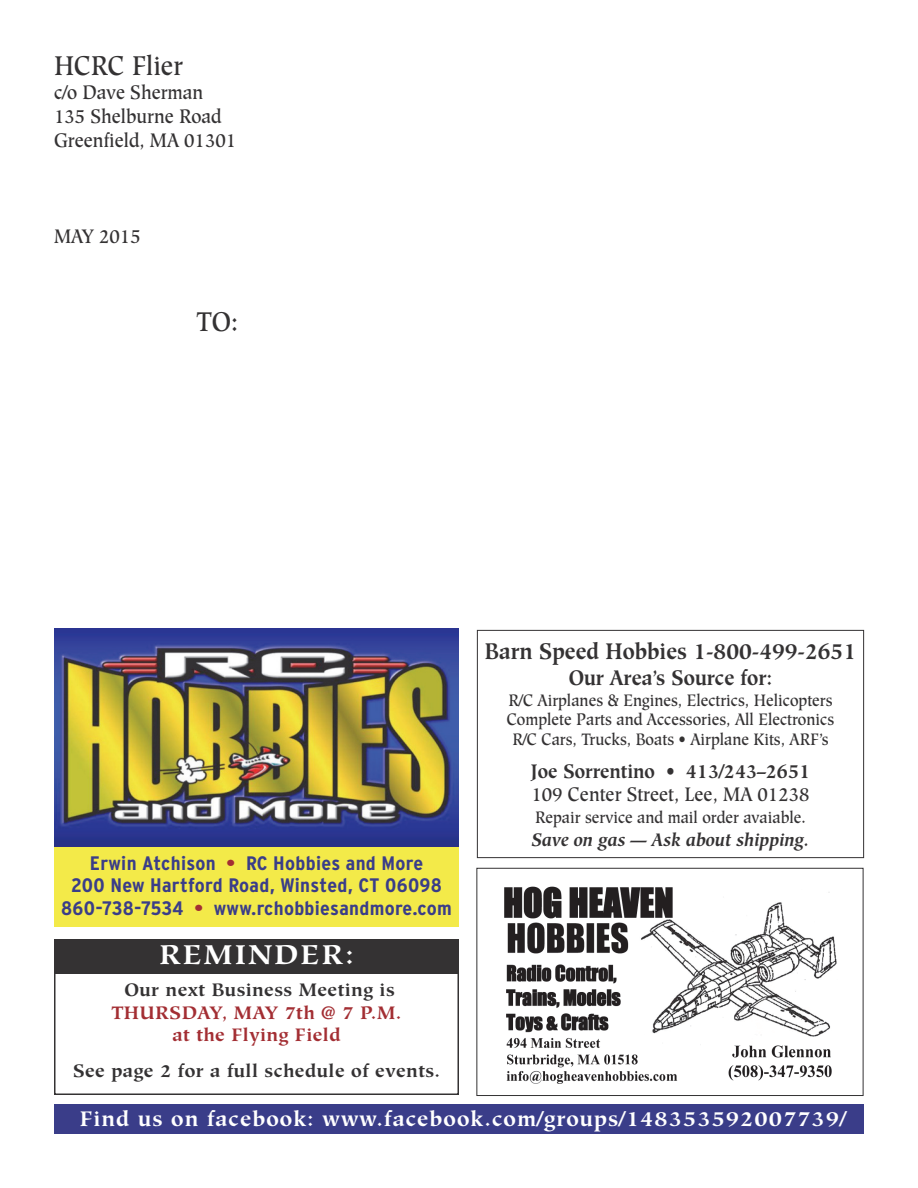
<style>
.page{position:relative;width:918px;height:1188px;background:#fff}
.page>*{position:absolute;margin:0;border:0;box-sizing:border-box;transform-origin:0 0}
.t1{font:500 27px "Hiroshige";color:#343233;scale:.9 1}
.t2{font:700 27px "Hiroshige";letter-spacing:.075em;color:#fff;scale:1.05 1}
.t3{font:700 22.5px "Hiroshige";color:#343233;scale:.9 1}
.t4{font:700 21px "Hiroshige";letter-spacing:.05em;color:#fff}
.t5{font:700 21px "Hiroshige";color:#343233;scale:.9 1}
.t6{font:700 condensed 19.5px/22.5px "Interstate";letter-spacing:.015em;color:#3a3d89;text-align:center;scale:1.1 1}
.t7{font:500 19.5px/24px "Hiroshige";color:#343233;scale:.9 1}
.t8{font:700 19.5px "Hiroshige";color:#343233;scale:.9 1}
.t9{font:700 18px "Hiroshige";letter-spacing:.025em;color:#343233}
.t10{font:700 18px/22.5px "Hiroshige";letter-spacing:.025em;color:#a32e33;text-align:center}
.t11{font:italic 700 18px "Hiroshige";color:#343233;scale:.9 1}
.t12{font:500 16.5px/19.5px "Hiroshige";color:#343233;text-align:center;scale:.9 1}
.s1{color:#a32e33}
</style>
<div class="page">
<div style="left:54px;top:843px;width:405px;height:84px;background:#f3ea49"></div>
<div style="left:477px;top:630px;width:387px;height:228px;border:1px solid #343233"></div>
<img style="left:504px;top:886px;width:333px;height:198px">
<div style="left:476px;top:868px;width:387px;height:228px;border:1px solid #343233"></div>
<div style="left:54px;top:939px;width:405px;height:156px;border:2px solid #343233"></div>
<div style="left:54px;top:941px;width:405px;height:33px;background:#343233"></div>
<img style="left:54px;top:628px;width:405px;height:218px">
<div style="left:54px;top:1104px;width:810px;height:30px;background:#3a3d89"></div>
<h1 class="t1" style="left:54px;top:54px;width:145px">HCRC Flier</h1>
<p class="t7" style="left:54px;top:82px;width:204px">c/o Dave Sherman<br>135 Shelburne Road<br>Greenfield, MA 01301</p>
<p class="t7" style="left:54px;top:226px;width:98px">MAY 2015</p>
<h1 class="t1" style="left:197px;top:310px;width:48px">TO:</h1>
<p class="t6" style="left:61px;top:853px;width:357px">Erwin Atchison <span class="s1">•</span> RC Hobbies and More<br>200 New Hartford Road, Winsted, CT 06098<br>860-738-7534 <span class="s1">•</span> www.rchobbiesandmore.com</p>
<h2 class="t3" style="left:485px;top:642px;width:414px">Barn Speed Hobbies 1-800-499-2651</h2>
<p class="t5" style="left:569px;top:669px;width:228px">Our Area’s Source for:</p>
<p class="t12" style="left:507px;top:692px;width:365px">R/C Airplanes &amp; Engines, Electrics, Helicopters<br>Complete Parts and Accessories, All Electronics<br>R/C Cars, Trucks, Boats • Airplane Kits, ARF’s</p>
<p class="t8" style="left:531px;top:763px;width:312px">Joe Sorrentino • 413/243–2651</p>
<p class="t7" style="left:532px;top:784px;width:310px">109 Center Street, Lee, MA 01238</p>
<p class="t12" style="left:535px;top:809px;width:303px">Repair service and mail order avaiable.</p>
<p class="t11" style="left:532px;top:832px;width:310px">Save on gas — Ask about shipping.</p>
<h1 class="t2" style="left:159px;top:944px;width:187px">REMINDER:</h1>
<p class="t9" style="left:124px;top:982px;width:272px">Our next Business Meeting is</p>
<p class="t10" style="left:112px;top:1003px;width:291px">THURSDAY, MAY 7th @ 7 P.M. at the Flying Field</p>
<p class="t9" style="left:73px;top:1063px;width:369px">See page 2 for a full schedule of events.</p>
<p class="t4" style="left:80px;top:1110px;width:768px">Find us on facebook: www.facebook.com/groups/148353592007739/</p>
</div>
